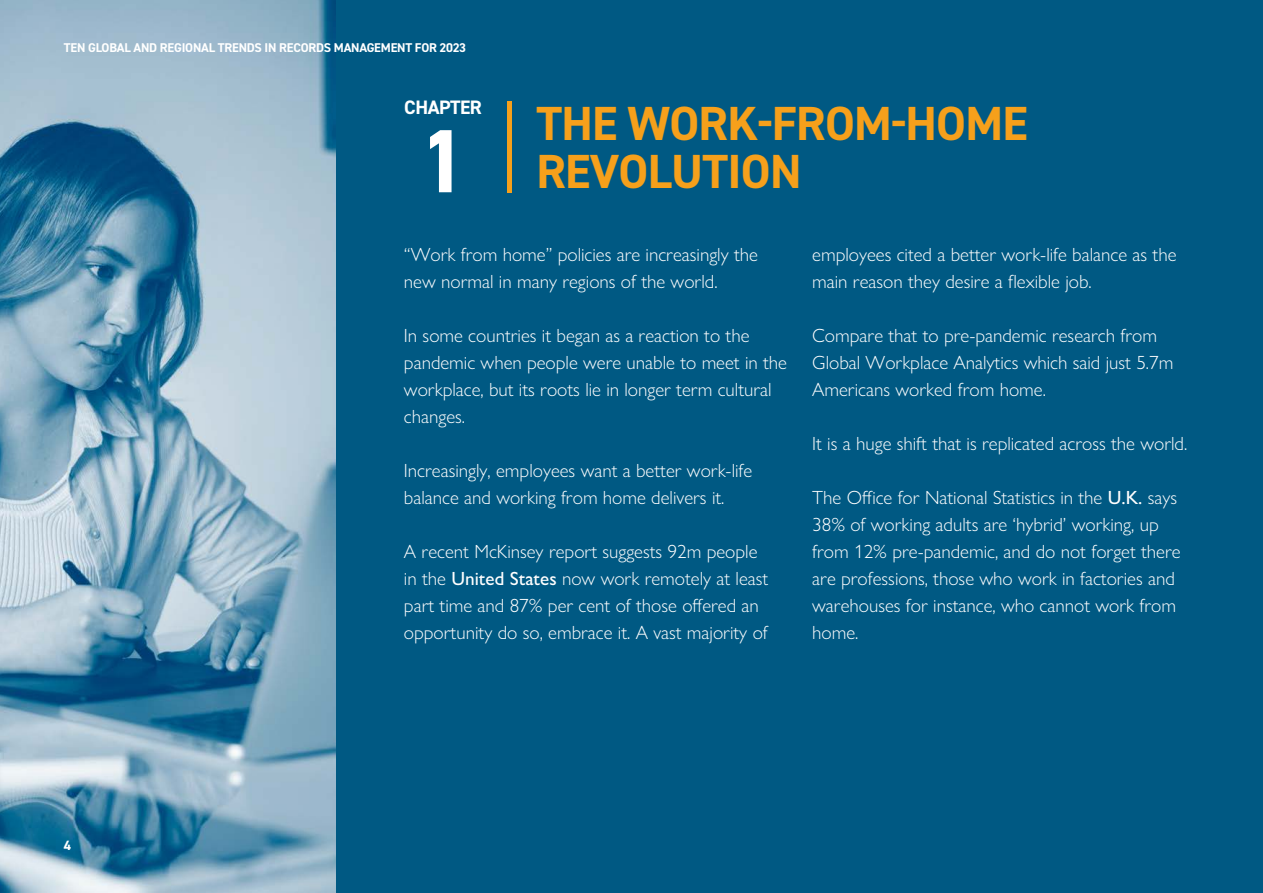
<style>
.page{position:relative;width:1263px;height:893px;background:#005983}
.page>*{position:absolute;margin:0;border:0;box-sizing:border-box;transform-origin:0 0}
.t1{font:700 90px "DIN2014";color:#fff}
.t2{font:700 48px/48px "DIN2014";letter-spacing:-.015em;color:#f6a01b}
.t3{font:700 19.5px "DIN2014";letter-spacing:-.025em;color:#fff}
.Body_Text__Grey{font:300 19.2px/27px "Gill Sans Nova";color:#fff}
.t4{font:700 13.5px "DIN2014";color:#fff}
.t5{font:700 12.75px "DIN2014";letter-spacing:-.015em;color:#fff}
.s1{font-weight:500}
</style>
<div class="page">
<img style="left:0;top:0;width:335px;height:893px">
<div style="left:507px;top:101px;width:5px;height:92px;background:#f6a01b"></div>
<p class="t5" style="left:64px;top:40px;width:404px">TEN GLOBAL AND REGIONAL TRENDS IN RECORDS MANAGEMENT FOR 2023</p>
<p class="t3" style="left:404px;top:95px;width:79px">CHAPTER</p>
<p class="t1" style="left:419px;top:101px;width:50px">1</p>
<p class="t2" style="left:536px;top:99px;width:493px">THE WORK-FROM-HOME<br>REVOLUTION</p>
<p class="t4" style="left:64px;top:837px;width:9px">4</p>
<p class="Body_Text__Grey" style="left:404px;top:240px;width:356px">“Work from home” policies are increasingly the new normal in many regions of the world.</p>
<p class="Body_Text__Grey" style="left:404px;top:321px;width:385px">In some countries it began as a reaction to the pandemic when people were unable to meet in the workplace, but its roots lie in longer term cultural changes.</p>
<p class="Body_Text__Grey" style="left:404px;top:456px;width:350px">Increasingly, employees want a better work-life balance and working from home delivers it.</p>
<p class="Body_Text__Grey" style="left:404px;top:537px;width:366px">A recent McKinsey report suggests 92m people in the <span class="s1">United States</span> now work remotely at least part time and 87% per cent of those offered an opportunity do so, embrace it. A vast majority of</p>
<p class="Body_Text__Grey" style="left:812px;top:240px;width:366px">employees cited a better work-life balance as the main reason they desire a flexible job.</p>
<p class="Body_Text__Grey" style="left:812px;top:321px;width:363px">Compare that to pre-pandemic research from<br>Global Workplace Analytics which said just 5.7m<br>Americans worked from home.</p>
<p class="Body_Text__Grey" style="left:812px;top:429px;width:377px">It is a huge shift that is replicated across the world.</p>
<p class="Body_Text__Grey" style="left:812px;top:483px;width:370px">The Office for National Statistics in the <span class="s1">U.K.</span> says 38% of working adults are ‘hybrid’ working, up from 12% pre-pandemic, and do not forget there are professions, those who work in factories and warehouses for instance, who cannot work from home.</p>
</div>
